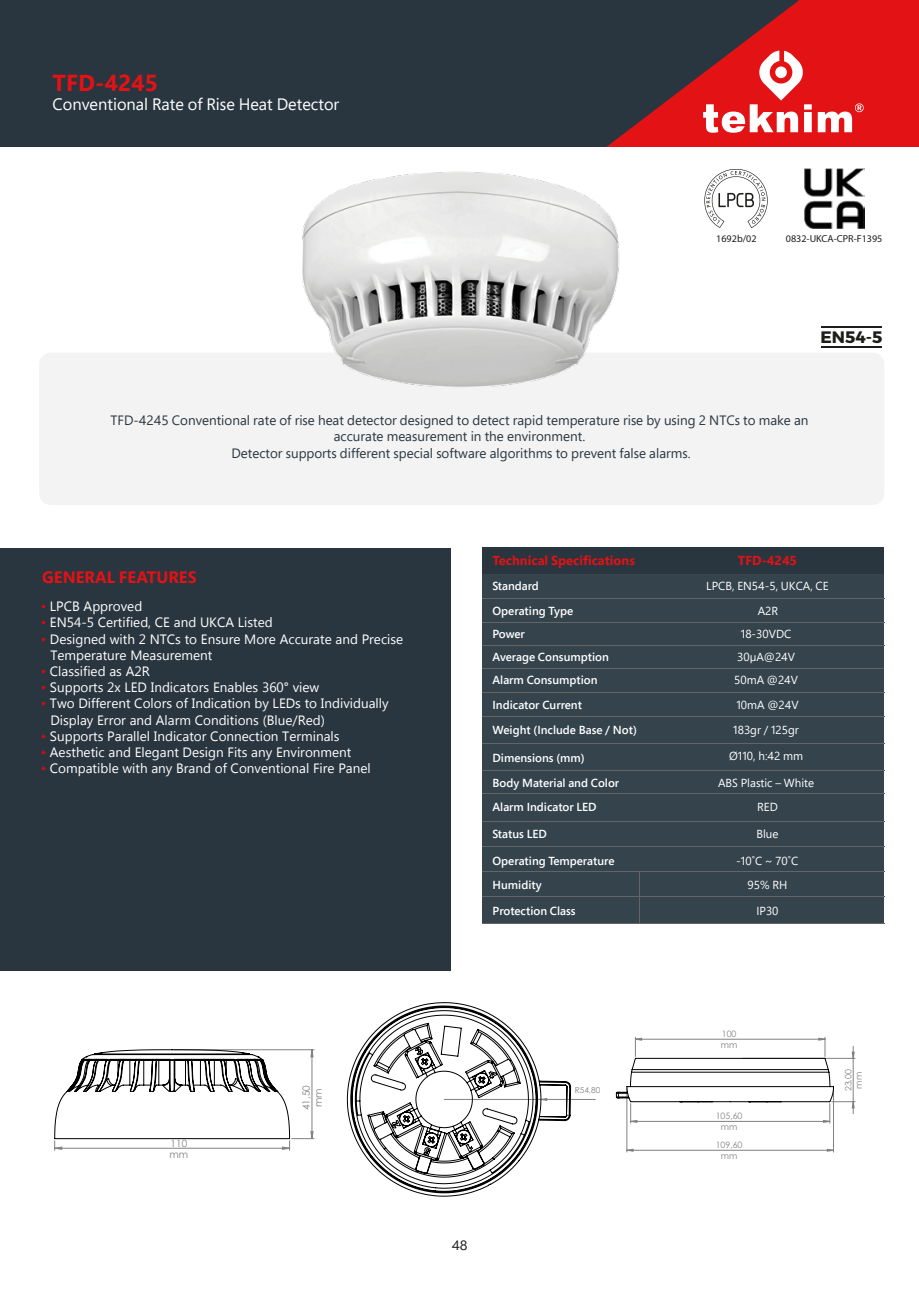
<style>
.page{position:relative;width:919px;height:1289px;background:#fff}
.page>*{position:absolute;margin:0;border:0;box-sizing:border-box;transform-origin:0 0}
.t1{font:700 23.1px "Segoe Pro";color:#e21215}
.t2{font:700 16.65px "Montserrat";color:#1d1d1b}
.t3{font:16.5px "Segoe Pro";color:#fff}
.t4{font:700 16.5px "Segoe Pro";color:#e21215}
.t5{font:13.5px/16.2px "Segoe UI";color:#fff}
.t6{font:13.5px/16.2px "Segoe Pro";color:#2a363f;text-align:center}
.t7{font:13.5px "Segoe Pro";color:#1d1d1b;scale:1.06 1}
.t8{font:700 12.9px "Segoe Pro";color:#e21215}
.t9{font:600 11.7px/25.5px "Segoe Pro";color:#fff}
.t10{font:11.7px/23.2px "Segoe Pro";color:#fff;text-align:center}
.t11{font:10.2px "Myriad Pro";color:#1d1d1b}
.t12{font:10.05px/10.8px "Century Gothic";color:#818181}
.t13{font:8.85px/10.5px "Century Gothic";color:#818181;text-align:center}
.t14{font:8.25px "Century Gothic";color:#818181}
.s1{color:#e30613}
</style>
<div class="page">
<div style="left:39px;top:352px;width:845px;height:153px;background:#f3f3f4;border-radius:12px"></div>
<div style="left:0;top:0;width:918px;height:147px;background:#2a363f"></div>
<svg style="left:606px;top:0;width:312px;height:147px"></svg>
<div style="left:775px;top:66px;width:11px;height:12px;background:#fff;border-radius:50%"></div>
<div style="left:0;top:548px;width:451px;height:422px;background:#2a363f"></div>
<div style="left:482px;top:548px;width:401px;height:375px;background:#34434c"></div>
<div style="left:482px;top:548px;width:401px;height:26px;background:#2a363f"></div>
<img style="left:302px;top:171px;width:318px;height:216px">
<svg style="left:54px;top:1049px;width:260px;height:101px"></svg>
<hr style="left:626px;top:1088px;width:1px;height:64px;background:#818181">
<hr style="left:833px;top:1088px;width:1px;height:64px;background:#818181">
<svg style="left:626px;top:1148px;width:207px;height:3px"></svg>
<svg style="left:615px;top:1037px;width:240px;height:86px"></svg>
<hr style="left:541px;top:1099px;width:54px;height:1px;background:#818181">
<svg style="left:347px;top:1002px;width:224px;height:194px"></svg>
<hr style="left:821px;top:327px;width:61px;height:1px;background:#1d1d1b">
<hr style="left:821px;top:346px;width:61px;height:1px;background:#1d1d1b">
<svg style="left:704px;top:169px;width:63px;height:59px"></svg>
<img style="left:804px;top:169px;width:60px;height:59px">
<h1 class="t1" style="left:53px;top:67px;width:107px">TFD-4245</h1>
<p class="t3" style="left:53px;top:93px;width:288px">Conventional Rate of Rise Heat Detector</p>
<p class="t11" style="left:716px;top:232px;width:42px">1692b/02</p>
<p class="t11" style="left:785px;top:232px;width:98px">0832-UKCA-CPR-F1395</p>
<p class="t2" style="left:820px;top:323px;width:64px">EN54-5</p>
<p class="t6" style="left:110px;top:412px;width:699px">TFD-4245 Conventional rate of rise heat detector designed to detect rapid temperature rise by using 2 NTCs to make an accurate measurement in the environment.<br>Detector supports different special software algorithms to prevent false alarms.</p>
<p class="t4" style="left:42px;top:565px;width:156px">GENERAL FEATURES</p>
<p class="t5" style="left:41px;top:597px;width:103px"><span class="s1">•</span> LPCB Approved</p>
<p class="t5" style="left:41px;top:613px;width:233px"><span class="s1">•</span> EN54-5 Certified, CE and UKCA Listed</p>
<p class="t5" style="left:50px;top:630px;width:354px;text-indent:-10px"><span class="s1">•</span> Designed with 2 NTCs to Ensure More Accurate and Precise<br>Temperature Measurement</p>
<p class="t5" style="left:41px;top:662px;width:110px"><span class="s1">•</span> Classified as A2R</p>
<p class="t5" style="left:41px;top:678px;width:280px"><span class="s1">•</span> Supports 2x LED Indicators Enables 360° view</p>
<p class="t5" style="left:50px;top:694px;width:340px;text-indent:-10px"><span class="s1">•</span> Two Different Colors of Indication by LEDs to Individually<br>Display Error and Alarm Conditions (Blue/Red)</p>
<p class="t5" style="left:41px;top:727px;width:300px"><span class="s1">•</span> Supports Parallel Indicator Connection Terminals</p>
<p class="t5" style="left:41px;top:743px;width:312px"><span class="s1">•</span> Aesthetic and Elegant Design Fits any Environment</p>
<p class="t5" style="left:41px;top:759px;width:331px"><span class="s1">•</span> Compatible with any Brand of Conventional Fire Panel</p>
<p class="t12" style="left:169px;top:1137px;width:20px">110 mm</p>
<p class="t12" style="left:300px;top:1110px;width:26px;line-height:11.9px;text-align:center;rotate:-90deg">41,50 mm</p>
<p class="t8" style="left:492px;top:551px;width:144px">Technical Specifications</p>
<p class="t8" style="left:737px;top:551px;width:61px">TFD-4245</p>
<p class="t9" style="left:492px;top:572px;width:82px">Standard<br>Operating Type</p>
<p class="t10" style="left:706px;top:573px;width:124px">LPCB, EN54-5, UKCA, CE</p>
<p class="t10" style="left:740px;top:599px;width:52px">A2R<br>18-30VDC</p>
<p class="t9" style="left:492px;top:621px;width:34px">Power</p>
<p class="t9" style="left:492px;top:643px;width:118px">Average Consumption</p>
<p class="t10" style="left:737px;top:644px;width:59px">30µA@24V</p>
<p class="t9" style="left:492px;top:691px;width:91px">Indicator Current</p>
<p class="t10" style="left:736px;top:693px;width:64px">10mA @24V</p>
<p class="t9" style="left:492px;top:716px;width:146px">Weight (Include Base / Not)</p>
<p class="t10" style="left:733px;top:717px;width:67px">183gr / 125gr</p>
<p class="t9" style="left:492px;top:666px;width:107px">Alarm Consumption</p>
<p class="t10" style="left:734px;top:667px;width:65px">50mA @24V</p>
<p class="t9" style="left:492px;top:744px;width:94px">Dimensions (mm)</p>
<p class="t10" style="left:729px;top:744px;width:75px">Ø110, h:42 mm</p>
<p class="t9" style="left:492px;top:769px;width:128px">Body Material and Color</p>
<p class="t10" style="left:718px;top:770px;width:97px">ABS Plastic – White</p>
<p class="t9" style="left:492px;top:794px;width:105px">Alarm Indicator LED</p>
<p class="t10" style="left:757px;top:795px;width:22px">RED</p>
<p class="t9" style="left:492px;top:821px;width:56px">Status LED</p>
<p class="t10" style="left:756px;top:822px;width:24px">Blue</p>
<p class="t9" style="left:492px;top:847px;width:123px">Operating Temperature</p>
<p class="t10" style="left:736px;top:848px;width:64px">-10˚C ~ 70˚C</p>
<p class="t9" style="left:492px;top:871px;width:51px">Humidity</p>
<p class="t10" style="left:747px;top:872px;width:41px">95% RH</p>
<p class="t9" style="left:492px;top:897px;width:84px">Protection Class</p>
<p class="t10" style="left:756px;top:898px;width:24px">IP30</p>
<p class="t7" style="left:451px;top:1235px;width:16px">48</p>
<p class="t14" style="left:574px;top:1083px;width:27px">R54,80</p>
<p class="t13" style="left:720px;top:1028px;width:18px;text-align:left">100 mm</p>
<p class="t13" style="left:715px;top:1110px;width:28px">105,60 mm</p>
<p class="t13" style="left:715px;top:1139px;width:28px">109,60 mm</p>
<p class="t13" style="left:842px;top:1091px;width:23px;rotate:-90deg">23,00 mm</p>
</div>
